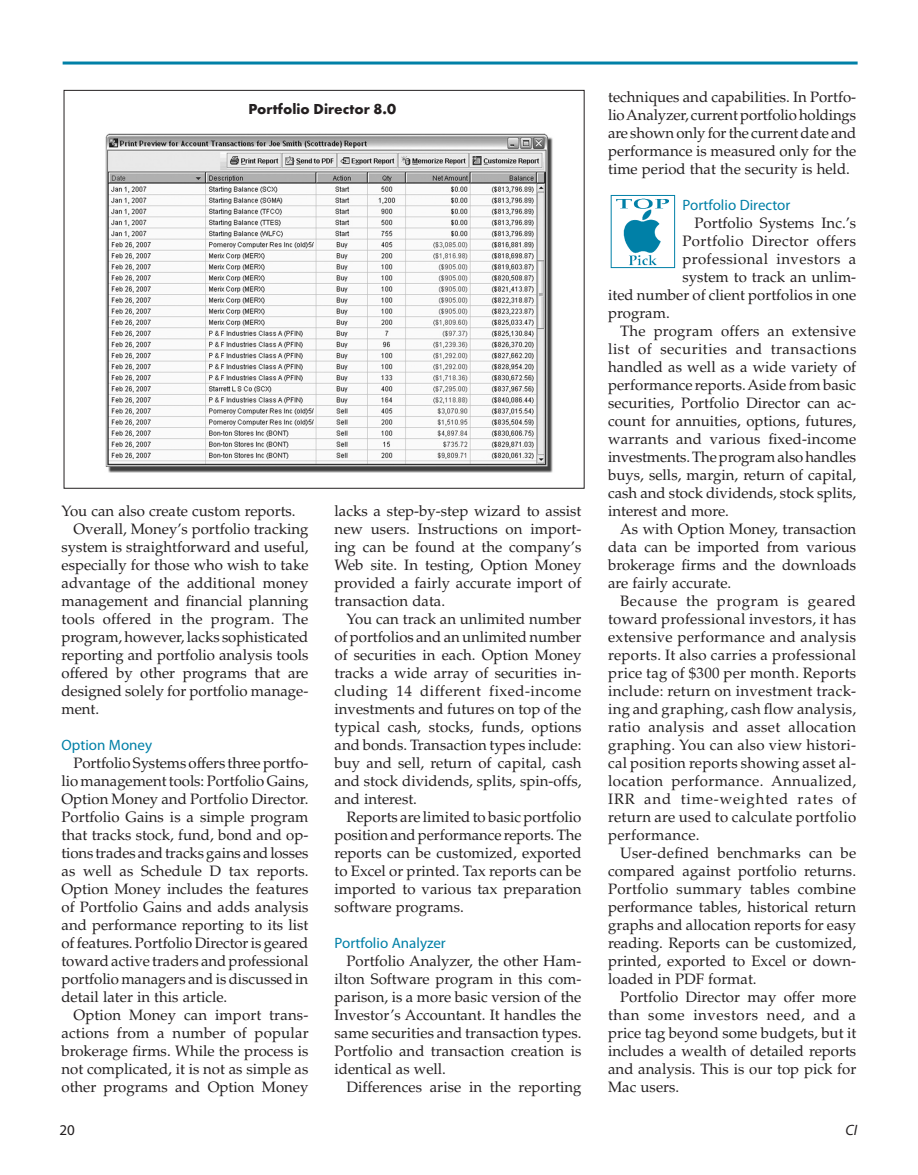
<style>
.page{position:relative;width:918px;height:1175px;background:#fff}
.page>*{position:absolute;margin:0;border:0;box-sizing:border-box;transform-origin:0 0}
.t1{font:15px/18px "Palatino";color:#231f20;text-align:justify}
.Heading_1{font:15px "Myriad Pro";color:#0080a7}
.t2{font:15px "Palatino";letter-spacing:.025em;color:#231f20}
.t3{font:15px "Palatino";letter-spacing:.03em;color:#231f20}
.tabhead{font:700 15px "Futura T";color:#231f20}
.t4{font:15px "Myriad";color:#231f20}
.t5{font:italic 15px "Myriad";color:#231f20}
</style>
<div class="page">
<hr style="left:63px;top:62px;width:795px;height:2px;background:#0080a7">
<img style="left:105px;top:133px;width:448px;height:339px">
<img style="left:616px;top:198px;width:53px;height:68px">
<div style="left:611px;top:195px;width:64px;height:73px;border:1px solid #0080a7"></div>
<p class="tabhead" style="left:248px;top:100px;width:149px">Portfolio Director 8.0</p>
<p class="t1" style="left:62px;top:502px;width:236px">You can also create custom reports.</p>
<p class="t1" style="left:62px;top:520px;width:249px;text-indent:12px">Overall, Money’s portfolio tracking system is straightforward and useful, especially for those who wish to take advantage of the additional money management and financial planning tools offered in the program. The program, however, lacks sophisticated reporting and portfolio analysis tools offered by other programs that are designed solely for portfolio manage&shy;ment.</p>
<p class="Heading_1" style="left:62px;top:736px;width:92px">Option Money</p>
<p class="t1" style="left:62px;top:754px;width:249px;text-indent:12px">Portfolio Systems offers three portfo&shy;lio management tools: Portfolio Gains, Option Money and Portfolio Director.<br>Portfolio Gains is a simple program that tracks stock, fund, bond and op&shy;tions trades and tracks gains and losses as well as Schedule D tax reports.<br>Option Money includes the features of Portfolio Gains and adds analysis and performance reporting to its list of features. Portfolio Director is geared toward active traders and professional portfolio managers and is discussed in detail later in this article.</p>
<p class="t1" style="left:62px;top:1006px;width:249px;text-indent:12px">Option Money can import trans&shy;actions from a number of popular brokerage firms. While the process is not complicated, it is not as simple as other programs and Option Money</p>
<p class="t1" style="left:334px;top:502px;width:249px">lacks a step-by-step wizard to assist new users. Instructions on import&shy;ing can be found at the company’s Web site. In testing, Option Money provided a fairly accurate import of transaction data.</p>
<p class="t1" style="left:334px;top:610px;width:249px;text-indent:12px">You can track an unlimited number of portfolios and an unlimited number of securities in each. Option Money tracks a wide array of securities in&shy;cluding 14 different fixed-income investments and futures on top of the typical cash, stocks, funds, options and bonds. Transaction types include: buy and sell, return of capital, cash and stock dividends, splits, spin-offs, and interest.</p>
<p class="t1" style="left:334px;top:808px;width:249px;text-indent:12px">Reports are limited to basic portfolio position and performance reports. The reports can be customized, exported to Excel or printed. Tax reports can be imported to various tax preparation software programs.</p>
<p class="Heading_1" style="left:334px;top:934px;width:113px">Portfolio Analyzer</p>
<p class="t1" style="left:334px;top:952px;width:249px;text-indent:12px">Portfolio Analyzer, the other Ham&shy;ilton Software program in this com&shy;parison, is a more basic version of the Investor’s Accountant. It handles the same securities and transaction types.<br>Portfolio and transaction creation is identical as well.</p>
<p class="t1" style="left:346px;top:1078px;width:237px">Differences arise in the reporting</p>
<p class="t1" style="left:608px;top:88px;width:250px">techniques and capabilities. In Portfo&shy;lio Analyzer, current portfolio holdings are shown only for the current date and performance is measured only for the time period that the security is held.</p>
<p class="Heading_1" style="left:682px;top:196px;width:109px">Portfolio Director</p>
<p class="t1" style="left:694px;top:214px;width:163px">Portfolio Systems Inc.’s</p>
<p class="t2" style="left:682px;top:232px;width:175px">Portfolio Director offers</p>
<p class="t3" style="left:682px;top:250px;width:175px">professional investors a</p>
<p class="t1" style="left:682px;top:268px;width:175px">system to track an unlim-</p>
<p class="t1" style="left:608px;top:286px;width:250px">ited number of client portfolios in one</p>
<p class="t1" style="left:608px;top:304px;width:63px">program.</p>
<p class="t1" style="left:608px;top:322px;width:250px;text-indent:12px">The program offers an extensive list of securities and transactions handled as well as a wide variety of performance reports. Aside from basic securities, Portfolio Director can ac&shy;count for annuities, options, futures, warrants and various fixed-income investments. The program also handles buys, sells, margin, return of capital, cash and stock dividends, stock splits, interest and more.</p>
<p class="t1" style="left:608px;top:520px;width:250px;text-indent:12px">As with Option Money, transaction data can be imported from various brokerage firms and the downloads are fairly accurate.</p>
<p class="t1" style="left:608px;top:592px;width:250px;text-indent:12px">Because the program is geared toward professional investors, it has extensive performance and analysis reports. It also carries a professional price tag of $300 per month. Reports include: return on investment track&shy;ing and graphing, cash flow analysis, ratio analysis and asset allocation graphing. You can also view histori&shy;cal position reports showing asset al&shy;location performance. Annualized, IRR and time-weighted rates of return are used to calculate portfolio performance.</p>
<p class="t1" style="left:608px;top:844px;width:250px;text-indent:12px">User-defined benchmarks can be compared against portfolio returns.<br>Portfolio summary tables combine performance tables, historical return graphs and allocation reports for easy reading. Reports can be customized, printed, exported to Excel or down&shy;loaded in PDF format.</p>
<p class="t1" style="left:608px;top:988px;width:250px;text-indent:12px">Portfolio Director may offer more than some investors need, and a price tag beyond some budgets, but it includes a wealth of detailed reports and analysis. This is our top pick for Mac users.</p>
<p class="t4" style="left:60px;top:1122px;width:17px">20</p>
<p class="t5" style="left:845px;top:1122px;width:13px">CI</p>
</div>
